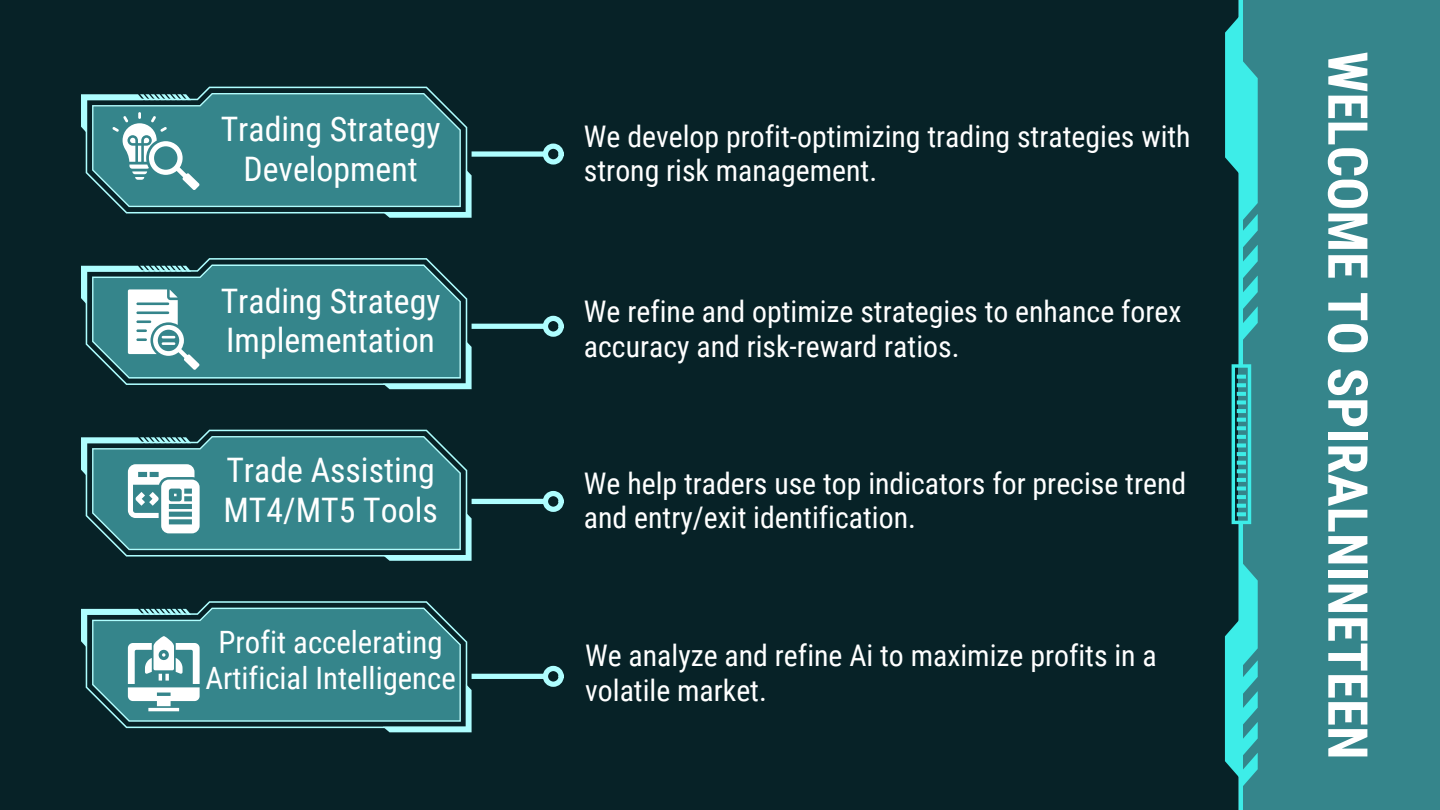
<style>
.page{position:relative;width:1440px;height:810px;background:#072227}
.page>*{position:absolute;margin:0;border:0;box-sizing:border-box;transform-origin:0 0}
.t1{font:700 55px "Roboto Condensed";color:#fff}
.t2{font:33.8px/39.5px "Roboto Condensed";color:#fff}
.t3{font:30.8px/36px "Roboto Condensed";color:#fff;text-align:center}
.t4{font:29.8px/34.3px "Roboto Condensed";color:#fff}
</style>
<div class="page">
<div style="left:1238px;top:0;width:202px;height:810px;background:#35858b"></div>
<svg style="left:1225px;top:14px;width:33px;height:328px"></svg>
<svg style="left:1225px;top:562px;width:33px;height:226px"></svg>
<hr style="left:1240px;top:522px;width:3px;height:288px;background:#3dede8">
<hr style="left:1240px;top:0;width:3px;height:366px;background:#3dede8">
<svg style="left:1232px;top:364px;width:19px;height:160px"></svg>
<svg style="left:203px;top:87px;width:230px;height:6px"></svg>
<svg style="left:203px;top:258px;width:230px;height:6px"></svg>
<svg style="left:203px;top:430px;width:230px;height:6px"></svg>
<svg style="left:202px;top:601px;width:232px;height:7px"></svg>
<svg style="left:81px;top:93px;width:391px;height:125px"></svg>
<svg style="left:81px;top:264px;width:391px;height:125px"></svg>
<svg style="left:81px;top:436px;width:391px;height:125px"></svg>
<svg style="left:81px;top:608px;width:391px;height:124px"></svg>
<div style="left:472px;top:151px;width:72px;height:6px;background:#aefeff"></div>
<div style="left:543px;top:144px;width:21px;height:21px;border:5px solid #aefeff;border-radius:50%"></div>
<div style="left:472px;top:324px;width:72px;height:5px;background:#aefeff"></div>
<div style="left:543px;top:316px;width:21px;height:21px;border:5px solid #aefeff;border-radius:50%"></div>
<div style="left:472px;top:499px;width:72px;height:5px;background:#aefeff"></div>
<div style="left:543px;top:491px;width:21px;height:21px;border:5px solid #aefeff;border-radius:50%"></div>
<div style="left:472px;top:674px;width:72px;height:5px;background:#aefeff"></div>
<div style="left:543px;top:666px;width:21px;height:21px;border:5px solid #aefeff;border-radius:50%"></div>
<p class="t2" style="left:221px;top:110px;width:221px;text-align:center">Trading Strategy<br>Development</p>
<p class="t2" style="left:221px;top:281px;width:221px">Trading Strategy<br>Implementation</p>
<h2 class="t2" style="left:223px;top:451px;width:216px">Trade Assisting<br>MT4/MT5 Tools</h2>
<p class="t3" style="left:205px;top:624px;width:252px">Profit accelerating<br>Artificial Intelligence</p>
<p class="t4" style="left:584px;top:119px;width:608px">We develop profit-optimizing trading strategies with strong risk management.</p>
<p class="t4" style="left:584px;top:295px;width:599px">We refine and optimize strategies to enhance forex accuracy and risk-reward ratios.</p>
<h2 class="t4" style="left:584px;top:467px;width:604px">We help traders use top indicators for precise trend and entry/exit identification.</h2>
<p class="t4" style="left:585px;top:639px;width:573px">We analyze and refine Ai to maximize profits in a volatile market.</p>
<p class="t1" style="left:1379px;top:51px;width:710px;rotate:90deg">WELCOME TO SPIRALNINETEEN</p>
</div>
